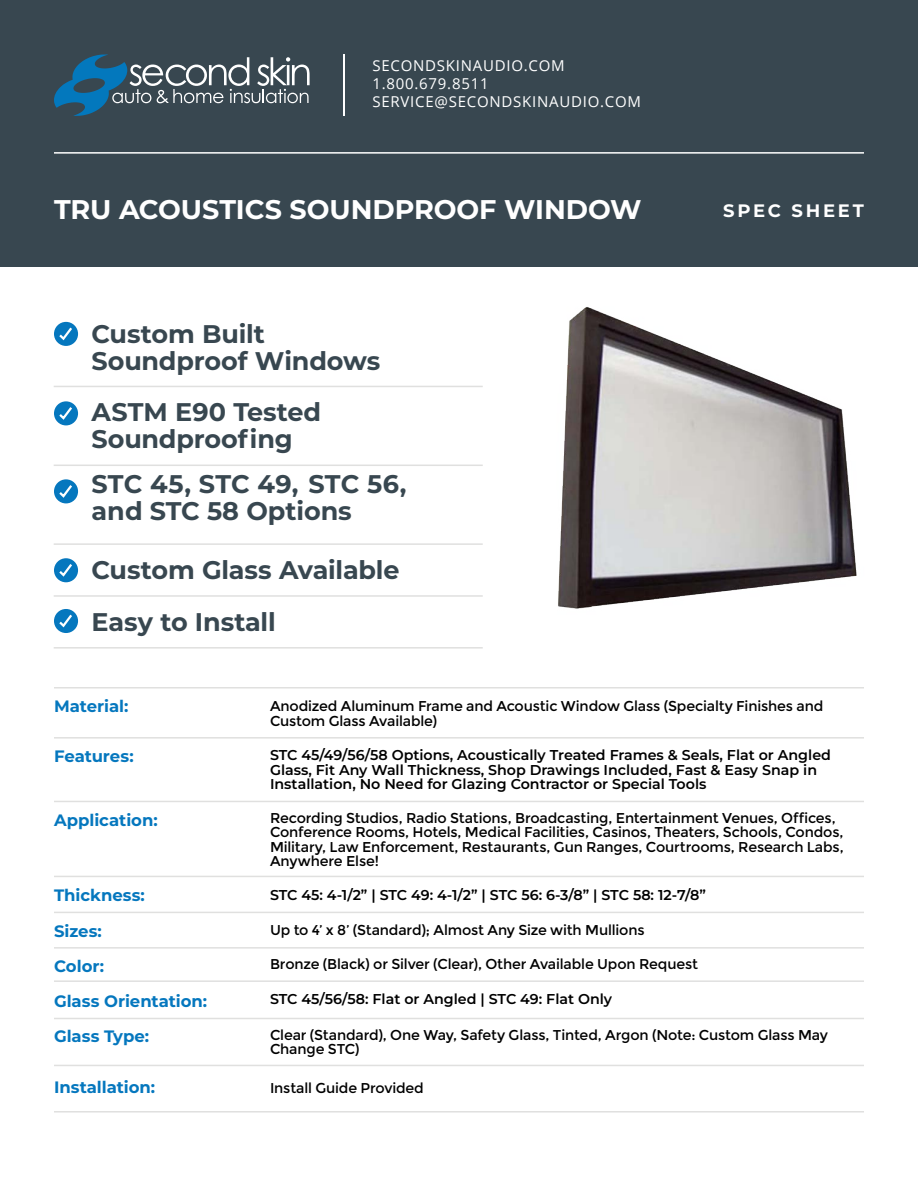
<style>
.page{position:relative;width:918px;height:1188px;background:#fff}
.page>*{position:absolute;margin:0;border:0;box-sizing:border-box;transform-origin:0 0}
.t1{font:700 27px "Montserrat";color:#fff}
.t2{font:700 25.5px/27px "Montserrat";letter-spacing:-.005em;color:#384750}
.t3{font:700 18px "Montserrat";letter-spacing:.155em;color:#fff}
.t4{font:700 16.5px/35px "Montserrat";letter-spacing:-.005em;color:#0577be}
.t5{font:15px/18px "Open Sans";letter-spacing:.05em;color:#fff}
.t6{font:14.25px/14.2px "Montserrat";letter-spacing:-.01em;color:#000}
.t7{font:600 14.25px/14.5px "Montserrat";color:#000}
</style>
<div class="page">
<img style="left:558px;top:307px;width:299px;height:302px">
<div style="left:0;top:0;width:918px;height:267px;background:#384750"></div>
<hr style="left:343px;top:54px;width:2px;height:61px;background:#fff">
<svg style="left:54px;top:54px;width:256px;height:62px"></svg>
<hr style="left:54px;top:152px;width:810px;height:2px;background:#fff">
<hr style="left:54px;top:386px;width:429px;height:1px;background:#e0e0df">
<hr style="left:54px;top:465px;width:429px;height:1px;background:#e0e0df">
<hr style="left:54px;top:543px;width:429px;height:2px;background:#e0e0df">
<hr style="left:54px;top:595px;width:429px;height:2px;background:#e0e0df">
<hr style="left:54px;top:647px;width:429px;height:2px;background:#e0e0df">
<div style="left:54px;top:322px;width:24px;height:24px;border:3px solid #0577be;border-radius:50%"></div>
<svg style="left:57px;top:325px;width:17px;height:17px"></svg>
<div style="left:54px;top:401px;width:24px;height:24px;border:3px solid #0577be;border-radius:50%"></div>
<svg style="left:57px;top:405px;width:17px;height:16px"></svg>
<div style="left:54px;top:479px;width:24px;height:24px;border:3px solid #0577be;border-radius:50%"></div>
<svg style="left:57px;top:483px;width:17px;height:16px"></svg>
<div style="left:54px;top:558px;width:24px;height:24px;border:3px solid #0577be;border-radius:50%"></div>
<svg style="left:57px;top:561px;width:17px;height:17px"></svg>
<div style="left:54px;top:609px;width:24px;height:24px;border:3px solid #0577be;border-radius:50%"></div>
<svg style="left:57px;top:612px;width:17px;height:17px"></svg>
<hr style="left:54px;top:737px;width:810px;height:2px;background:#e0e0df">
<hr style="left:54px;top:687px;width:810px;height:1px;background:#e0e0df">
<hr style="left:54px;top:801px;width:810px;height:1px;background:#e0e0df">
<hr style="left:54px;top:912px;width:810px;height:1px;background:#e0e0df">
<hr style="left:54px;top:947px;width:810px;height:2px;background:#e0e0df">
<hr style="left:54px;top:980px;width:810px;height:2px;background:#e0e0df">
<hr style="left:54px;top:1018px;width:810px;height:1px;background:#e0e0df">
<hr style="left:54px;top:1065px;width:810px;height:1px;background:#e0e0df">
<hr style="left:54px;top:1111px;width:810px;height:2px;background:#e0e0df">
<hr style="left:54px;top:876px;width:810px;height:1px;background:#e0e0df">
<p class="t5" style="left:373px;top:56px;width:270px">SECONDSKINAUDIO.COM<br>1.800.679.8511<br>SERVICE@SECONDSKINAUDIO.COM</p>
<h1 class="t1" style="left:54px;top:190px;width:589px">TRU ACOUSTICS SOUNDPROOF WINDOW</h1>
<p class="t3" style="left:723px;top:198px;width:142px">SPEC SHEET</p>
<h2 class="t2" style="left:92px;top:319px;width:290px">Custom Built<br>Soundproof Windows</h2>
<h2 class="t2" style="left:92px;top:398px;width:231px">ASTM E90 Tested<br>Soundproofing</h2>
<h2 class="t2" style="left:92px;top:470px;width:317px">STC 45, STC 49, STC 56, and STC 58 Options</h2>
<h2 class="t2" style="left:92px;top:543px;width:310px;line-height:51.9px">Custom Glass Available<br>Easy to Install</h2>
<p class="t4" style="left:54px;top:688px;width:76px">Material:</p>
<p class="t4" style="left:54px;top:738px;width:81px">Features:</p>
<p class="t4" style="left:54px;top:802px;width:105px">Application:</p>
<p class="t4" style="left:54px;top:876px;width:92px">Thickness:</p>
<p class="t4" style="left:54px;top:913px;width:155px">Sizes:<br>Color:<br>Glass Orientation:<br>Glass Type:</p>
<p class="t4" style="left:54px;top:1068px;width:103px">Installation:</p>
<p class="t6" style="left:270px;top:699px;width:555px">Anodized Aluminum Frame and Acoustic Window Glass (Specialty Finishes and<br>Custom Glass Available)</p>
<p class="t7" style="left:270px;top:748px;width:562px">STC 45/49/56/58 Options, Acoustically Treated Frames &amp; Seals, Flat or Angled<br>Glass, Fit Any Wall Thickness, Shop Drawings Included, Fast &amp; Easy Snap in<br>Installation, No Need for Glazing Contractor or Special Tools</p>
<p class="t6" style="left:270px;top:811px;width:575px">Recording Studios, Radio Stations, Broadcasting, Entertainment Venues, Offices, Conference Rooms, Hotels, Medical Facilities, Casinos, Theaters, Schools, Condos, Military, Law Enforcement, Restaurants, Gun Ranges, Courtrooms, Research Labs, Anywhere Else!</p>
<p class="t7" style="left:270px;top:888px;width:437px">STC 45: 4-1/2” | STC 49: 4-1/2” | STC 56: 6-3/8” | STC 58: 12-7/8”</p>
<p class="t6" style="left:270px;top:923px;width:376px">Up to 4’ x 8’ (Standard); Almost Any Size with Mullions</p>
<p class="t6" style="left:270px;top:957px;width:430px">Bronze (Black) or Silver (Clear), Other Available Upon Request</p>
<p class="t7" style="left:270px;top:992px;width:344px">STC 45/56/58: Flat or Angled | STC 49: Flat Only</p>
<p class="t6" style="left:270px;top:1028px;width:560px">Clear (Standard), One Way, Safety Glass, Tinted, Argon (Note: Custom Glass May<br>Change STC)</p>
<p class="t6" style="left:270px;top:1081px;width:155px">Install Guide Provided</p>
</div>
